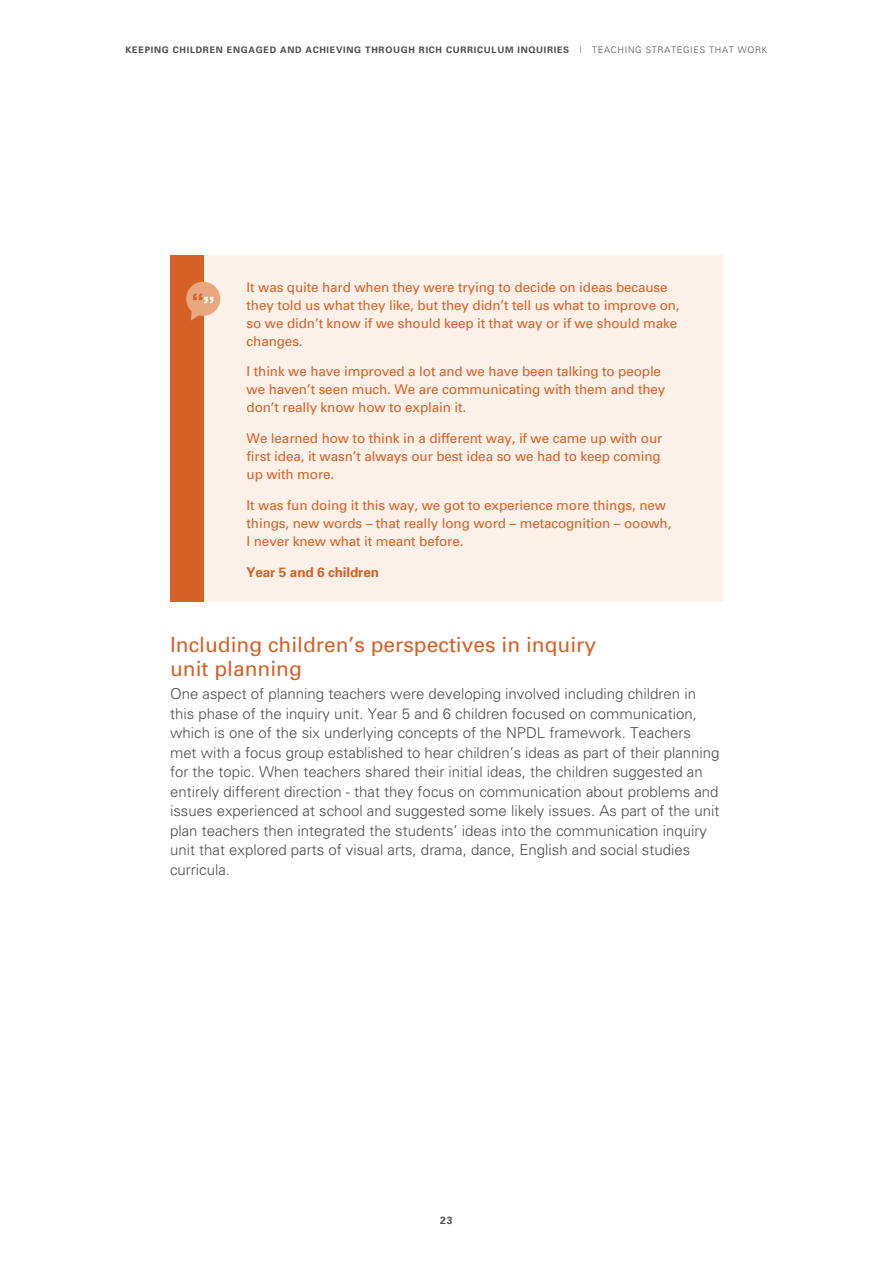
<style>
.page{position:relative;width:893px;height:1263px;background:#fff}
.page>*{position:absolute;margin:0;border:0;box-sizing:border-box;transform-origin:0 0}
.Head_2{font:21px/24px "Univers Maori";color:#d66127}
.Body{font:300 15px/19.5px "Univers Maori";color:#4b4c4d}
.Quote_BOXED{font:13.5px/18px "Univers Maori";letter-spacing:-.01em;color:#d66127}
.Quote_BOXED-2{font:700 13.5px "Univers Maori";letter-spacing:-.01em;color:#d66127}
.t1{font:700 10.5px "Univers Maori";color:#4b4c4d}
.t2{font:700 9px "Univers Maori";letter-spacing:.08em;color:#4b4c4d}
.s1{font-weight:300}
</style>
<div class="page">
<div style="left:170px;top:255px;width:34px;height:347px;background:#d66127"></div>
<div style="left:204px;top:255px;width:519px;height:347px;background:#fcf1e9"></div>
<svg style="left:186px;top:282px;width:34px;height:39px"></svg>
<p class="t2" style="left:126px;top:44px;width:643px">KEEPING CHILDREN ENGAGED AND ACHIEVING THROUGH RICH CURRICULUM INQUIRIES <span class="s1">| TEACHING STRATEGIES THAT WORK</span></p>
<p class="Quote_BOXED" style="left:247px;top:278px;width:434px">It was quite hard when they were trying to decide on ideas because they told us what they like, but they didn’t tell us what to improve on, so we didn’t know if we should keep it that way or if we should make changes.</p>
<p class="Quote_BOXED" style="left:247px;top:362px;width:420px">I think we have improved a lot and we have been talking to people we haven’t seen much. We are communicating with them and they don’t really know how to explain it.</p>
<p class="Quote_BOXED" style="left:247px;top:429px;width:417px;text-align:justify">We learned how to think in a different way, if we came up with our first idea, it wasn’t always our best idea so we had to keep coming up with more.</p>
<p class="Quote_BOXED" style="left:247px;top:496px;width:426px">It was fun doing it this way, we got to experience more things, new things, new words – that really long word – metacognition – ooowh,<br>I never knew what it meant before.</p>
<p class="Quote_BOXED-2" style="left:247px;top:563px;width:134px">Year 5 and 6 children</p>
<p class="Head_2" style="left:170px;top:632px;width:427px">Including children’s perspectives in inquiry unit planning</p>
<p class="Body" style="left:170px;top:684px;width:551px">One aspect of planning teachers were developing involved including children in this phase of the inquiry unit. Year 5 and 6 children focused on communication, which is one of the six underlying concepts of the NPDL framework. Teachers met with a focus group established to hear children’s ideas as part of their planning for the topic. When teachers shared their initial ideas, the children suggested an entirely different direction - that they focus on communication about problems and issues experienced at school and suggested some likely issues. As part of the unit plan teachers then integrated the students’ ideas into the communication inquiry unit that explored parts of visual arts, drama, dance, English and social studies curricula.</p>
<p class="t1" style="left:440px;top:1214px;width:14px">23</p>
</div>
